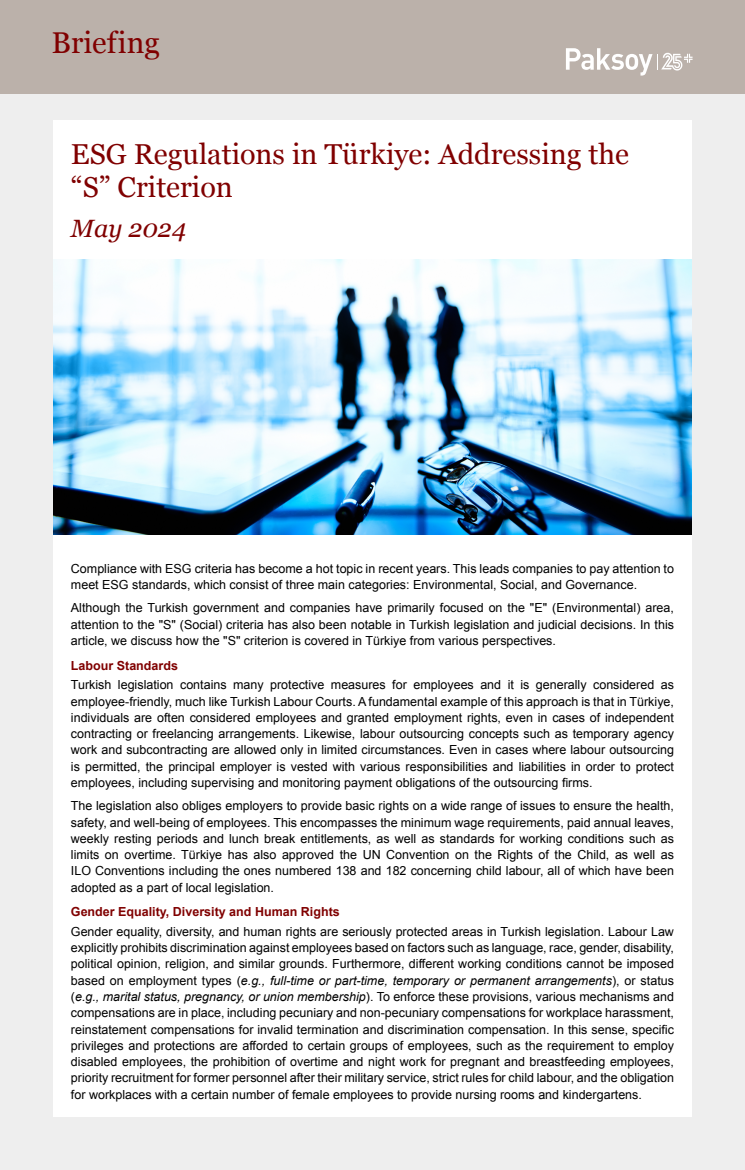
<style>
.page{position:relative;width:745px;height:1170px;background:#fff}
.page>*{position:absolute;margin:0;border:0;box-sizing:border-box;transform-origin:0 0}
.t1{font:30px "Georgia";color:#800000}
.t2{font:28.75px/32.5px "Georgia";color:#800000}
.t3{font:italic 25px "Georgia";color:#800000}
.t4{font:12.5px/16.2px "Arial";color:#000;text-align:justify}
.t5{font:700 12.5px "Arial";color:#800000}
.s1{font-style:italic}
</style>
<div class="page">
<div style="left:0;top:0;width:744px;height:1169px;background:#eee"></div>
<div style="left:0;top:0;width:744px;height:93px;background:#bbb1aa"></div>
<svg style="left:566px;top:48px;width:126px;height:28px"></svg>
<div style="left:53px;top:120px;width:638px;height:996px;background:#fff"></div>
<img style="left:53px;top:259px;width:638px;height:275px">
<h1 class="t1" style="left:51px;top:21px;width:110px">Briefing</h1>
<h2 class="t2" style="left:71px;top:137px;width:559px">ESG Regulations in Türkiye: Addressing the “S” Criterion</h2>
<h3 class="t3" style="left:71px;top:210px;width:116px">May 2024</h3>
<p class="t4" style="left:71px;top:560px;width:604px">Compliance with ESG criteria has become a hot topic in recent years. This leads companies to pay attention to meet ESG standards, which consist of three main categories: Environmental, Social, and Governance.</p>
<p class="t4" style="left:71px;top:600px;width:604px">Although the Turkish government and companies have primarily focused on the "E" (Environmental) area, attention to the "S" (Social) criteria has also been notable in Turkish legislation and judicial decisions. In this article, we discuss how the "S" criterion is covered in Türkiye from various perspectives.</p>
<p class="t5" style="left:71px;top:657px;width:108px">Labour Standards</p>
<p class="t4" style="left:71px;top:677px;width:604px">Turkish legislation contains many protective measures for employees and it is generally considered as employee-friendly, much like Turkish Labour Courts. A fundamental example of this approach is that in Türkiye, individuals are often considered employees and granted employment rights, even in cases of independent contracting or freelancing arrangements. Likewise, labour outsourcing concepts such as temporary agency work and subcontracting are allowed only in limited circumstances. Even in cases where labour outsourcing is permitted, the principal employer is vested with various responsibilities and liabilities in order to protect employees, including supervising and monitoring payment obligations of the outsourcing firms.</p>
<p class="t4" style="left:71px;top:797px;width:604px">The legislation also obliges employers to provide basic rights on a wide range of issues to ensure the health, safety, and well-being of employees. This encompasses the minimum wage requirements, paid annual leaves, weekly resting periods and lunch break entitlements, as well as standards for working conditions such as limits on overtime. Türkiye has also approved the UN Convention on the Rights of the Child, as well as ILO Conventions including the ones numbered 138 and 182 concerning child labour, all of which have been adopted as a part of local legislation.</p>
<p class="t5" style="left:71px;top:903px;width:270px">Gender Equality, Diversity and Human Rights</p>
<p class="t4" style="left:71px;top:923px;width:604px">Gender equality, diversity, and human rights are seriously protected areas in Turkish legislation. Labour Law explicitly prohibits discrimination against employees based on factors such as language, race, gender, disability, political opinion, religion, and similar grounds. Furthermore, different working conditions cannot be imposed based on employment types (<span class="s1">e.g., full-time or part-time, temporary or permanent arrangements</span>), or status (<span class="s1">e.g., marital status, pregnancy, or union membership</span>). To enforce these provisions, various mechanisms and compensations are in place, including pecuniary and non-pecuniary compensations for workplace harassment, reinstatement compensations for invalid termination and discrimination compensation. In this sense, specific privileges and protections are afforded to certain groups of employees, such as the requirement to employ disabled employees, the prohibition of overtime and night work for pregnant and breastfeeding employees, priority recruitment for former personnel after their military service, strict rules for child labour, and the obligation for workplaces with a certain number of female employees to provide nursing rooms and kindergartens.</p>
</div>
